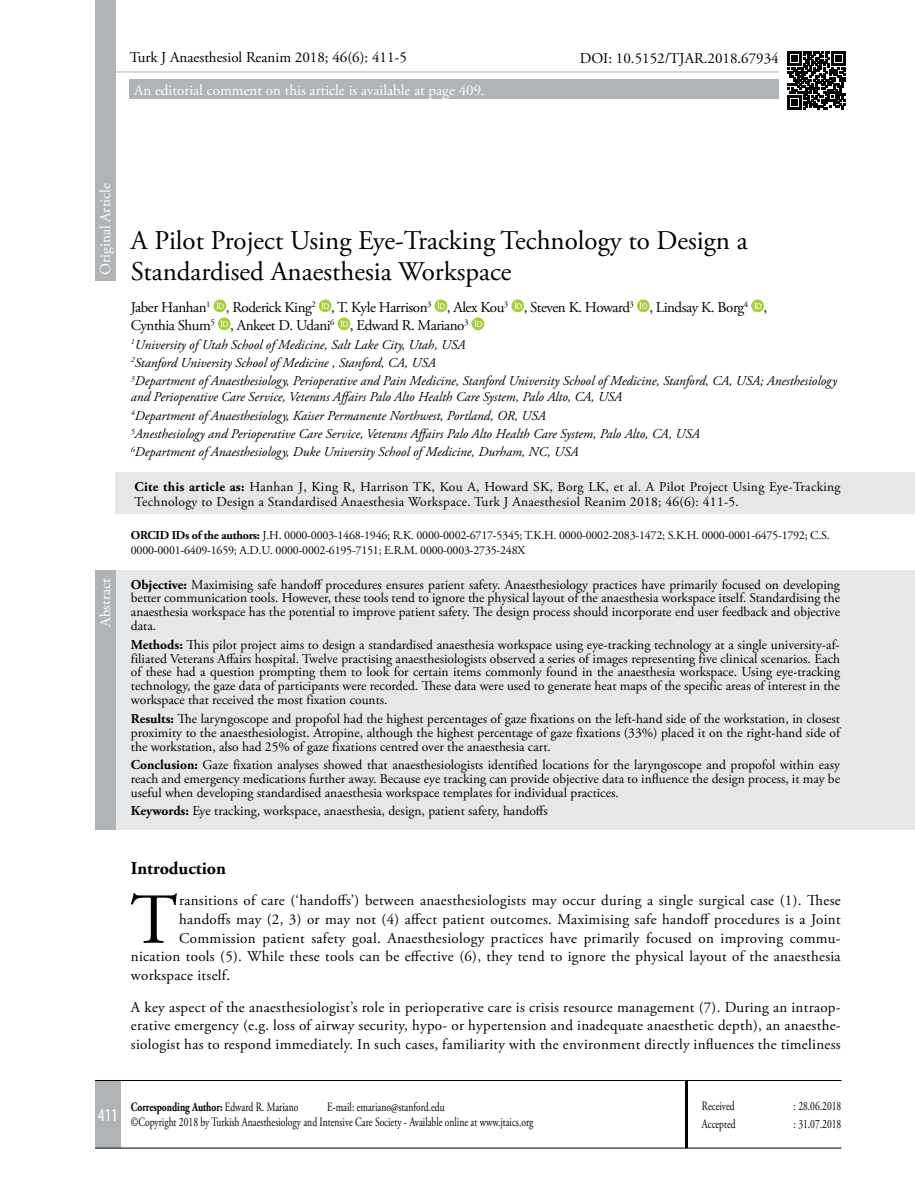
<style>
.page{position:relative;width:915px;height:1191px;background:#fff}
.page>*{position:absolute;margin:0;border:0;box-sizing:border-box;transform-origin:0 0}
.t1{font:71.55px "Adobe Garamond Pro";color:#000}
.t2{font:27px/31.5px "Adobe Garamond Pro";color:#000}
.t3{font:700 18px "Adobe Garamond Pro";color:#000}
.t4{font:condensed 18px "Myriad Pro";color:#fff}
.t5{font:15px/18.8px "Adobe Garamond Pro";letter-spacing:.02em;color:#000;text-align:justify}
.t6{font:15px/18px "Adobe Garamond Pro";letter-spacing:-.03em;color:#000}
.t7{font:15px "Adobe Garamond Pro";color:#fff}
.t8{font:15px "Adobe Garamond Pro";color:#000}
.t9{font:13.5px/14px "Adobe Garamond Pro";color:#000;text-align:justify}
.t10{font:italic 13.5px/18.3px "Adobe Garamond Pro";color:#000}
.t11{font:13.5px/15px "Adobe Garamond Pro";letter-spacing:.02em;color:#000}
.t12{font:12.75px/15px "Adobe Garamond Pro";color:#000;scale:.75 1}
.t13{font:700 12.75px "Adobe Garamond Pro";color:#000;scale:.75 1}
.t14{font:12px/15px "Adobe Garamond Pro";letter-spacing:-.02em;color:#000}
.s1{font-weight:700}
.s2{font-weight:400}
</style>
<div class="page">
<svg style="left:787px;top:51px;width:58px;height:58px"></svg>
<hr style="left:108px;top:72px;width:670px;height:1px;background:#b1b4b6">
<div style="left:95px;top:0;width:21px;height:280px;background:#b1b4b6"></div>
<div style="left:115px;top:472px;width:799px;height:42px;background:#e6e7e8"></div>
<div style="left:95px;top:1080px;width:25px;height:68px;background:#b1b4b6"></div>
<hr style="left:685px;top:1080px;width:2px;height:67px;background:#000">
<hr style="left:95px;top:1080px;width:746px;height:1px;background:#000">
<svg style="left:213px;top:299px;width:13px;height:13px"></svg>
<svg style="left:217px;top:302px;width:7px;height:7px"></svg>
<svg style="left:319px;top:299px;width:12px;height:13px"></svg>
<svg style="left:322px;top:302px;width:7px;height:7px"></svg>
<svg style="left:434px;top:299px;width:13px;height:13px"></svg>
<svg style="left:438px;top:302px;width:6px;height:7px"></svg>
<svg style="left:511px;top:299px;width:13px;height:13px"></svg>
<svg style="left:514px;top:302px;width:7px;height:7px"></svg>
<svg style="left:636px;top:299px;width:13px;height:13px"></svg>
<svg style="left:640px;top:302px;width:7px;height:7px"></svg>
<svg style="left:751px;top:299px;width:12px;height:13px"></svg>
<svg style="left:754px;top:302px;width:7px;height:7px"></svg>
<svg style="left:218px;top:317px;width:12px;height:13px"></svg>
<svg style="left:221px;top:320px;width:7px;height:7px"></svg>
<svg style="left:337px;top:317px;width:13px;height:13px"></svg>
<svg style="left:341px;top:320px;width:7px;height:7px"></svg>
<svg style="left:471px;top:317px;width:13px;height:13px"></svg>
<svg style="left:475px;top:320px;width:6px;height:7px"></svg>
<hr style="left:95px;top:1147px;width:746px;height:1px;background:#000">
<div style="left:107px;top:570px;width:807px;height:259px;background:#e6e7e8"></div>
<div style="left:95px;top:570px;width:21px;height:259px;background:#b1b4b6"></div>
<div style="left:130px;top:80px;width:648px;height:19px;background:#b1b4b6"></div>
<p class="t8" style="left:130px;top:48px;width:278px">Turk J Anaesthesiol Reanim 2018; 46(6): 411-5</p>
<p class="t8" style="left:579px;top:49px;width:200px">DOI: 10.5152/TJAR.2018.67934</p>
<p class="t7" style="left:134px;top:81px;width:352px">An editorial comment on this article is available at page 409.</p>
<p class="t7" style="left:96px;top:274px;width:93px;rotate:-90deg">Original Article</p>
<p class="t7" style="left:96px;top:626px;width:49px;rotate:-90deg">Abstract</p>
<h2 class="t2" style="left:131px;top:225px;width:618px">A Pilot Project Using Eye-Tracking Technology to Design a<br>Standardised Anaesthesia Workspace</h2>
<p class="t6" style="left:131px;top:299px;width:637px">Jaber Hanhan<sup>1</sup> , Roderick King<sup>2</sup> , T. Kyle Harrison<sup>3</sup> , Alex Kou<sup>3</sup> , Steven K. Howard<sup>3</sup> , Lindsay K. Borg<sup>4</sup> ,<br>Cynthia Shum<sup>5</sup> , Ankeet D. Udani<sup>6</sup> , Edward R. Mariano<sup>3</sup></p>
<p class="t10" style="left:131px;top:335px;width:707px"><sup>1</sup>University of Utah School of Medicine, Salt Lake City, Utah, USA<br><sup>2</sup>Stanford University School of Medicine , Stanford, CA, USA<br><sup>3</sup>Department of Anaesthesiology, Perioperative and Pain Medicine, Stanford University School of Medicine, Stanford, CA, USA; Anesthesiology</p>
<p class="t10" style="left:131px;top:388px;width:570px">and Perioperative Care Service, Veterans Affairs Palo Alto Health Care System, Palo Alto, CA, USA<br><sup>4</sup>Department of Anaesthesiology, Kaiser Permanente Northwest, Portland, OR, USA<br><sup>5</sup>Anesthesiology and Perioperative Care Service, Veterans Affairs Palo Alto Health Care System, Palo Alto, CA, USA <sup>6</sup>Department of Anaesthesiology, Duke University School of Medicine, Durham, NC, USA</p>
<p class="t11" style="left:135px;top:479px;width:707px"><span class="s1">Cite this article as:</span> Hanhan J, King R, Harrison TK, Kou A, Howard SK, Borg LK, et al. A Pilot Project Using Eye-Tracking<br>Technology to Design a Standardised Anaesthesia Workspace. Turk J Anaesthesiol Reanim 2018; 46(6): 411-5.</p>
<p class="t14" style="left:131px;top:528px;width:700px"><span class="s1">ORCID IDs of the authors:</span> J.H. 0000-0003-1468-1946; R.K. 0000-0002-6717-5345; T.K.H. 0000-0002-2083-1472; S.K.H. 0000-0001-6475-1792; C.S.<br>0000-0001-6409-1659; A.D.U. 0000-0002-6195-7151; E.R.M. 0000-0003-2735-248X</p>
<p class="t9" style="left:131px;top:578px;width:710px"><span class="s1">Objective:</span> Maximising safe handoff procedures ensures patient safety. Anaesthesiology practices have primarily focused on developing better communication tools. However, these tools tend to ignore the physical layout of the anaesthesia workspace itself. Standardising the anaesthesia workspace has the potential to improve patient safety. The design process should incorporate end user feedback and objective data.</p>
<p class="t9" style="left:131px;top:638px;width:710px"><span class="s1">Methods:</span> This pilot project aims to design a standardised anaesthesia workspace using eye-tracking technology at a single university-af&shy;filiated Veterans Affairs hospital. Twelve practising anaesthesiologists observed a series of images representing five clinical scenarios. Each of these had a question prompting them to look for certain items commonly found in the anaesthesia workspace. Using eye-tracking technology, the gaze data of participants were recorded. These data were used to generate heat maps of the specific areas of interest in the workspace that received the most fixation counts.</p>
<p class="t9" style="left:131px;top:712px;width:710px"><span class="s1">Results:</span> The laryngoscope and propofol had the highest percentages of gaze fixations on the left-hand side of the workstation, in closest proximity to the anaesthesiologist. Atropine, although the highest percentage of gaze fixations (33%) placed it on the right-hand side of the workstation, also had 25% of gaze fixations centred over the anaesthesia cart.</p>
<p class="t9" style="left:131px;top:758px;width:710px"><span class="s1">Conclusion:</span> Gaze fixation analyses showed that anaesthesiologists identified locations for the laryngoscope and propofol within easy reach and emergency medications further away. Because eye tracking can provide objective data to influence the design process, it may be useful when developing standardised anaesthesia workspace templates for individual practices.</p>
<p class="t9" style="left:131px;top:804px;width:418px"><span class="s1">Keywords:</span> Eye tracking, workspace, anaesthesia, design, patient safety, handoffs</p>
<h3 class="t3" style="left:131px;top:857px;width:97px">Introduction</h3>
<h1 class="t1" style="left:130px;top:877px;width:49px">T</h1>
<p class="t5" style="left:179px;top:891px;width:663px">ransitions of care (‘handoffs’) between anaesthesiologists may occur during a single surgical case (1). These</p>
<p class="t5" style="left:179px;top:910px;width:663px">handoffs may (2, 3) or may not (4) affect patient outcomes. Maximising safe handoff procedures is a Joint</p>
<p class="t5" style="left:179px;top:929px;width:663px">Commission patient safety goal. Anaesthesiology practices have primarily focused on improving commu-</p>
<p class="t5" style="left:131px;top:947px;width:711px">nication tools (5). While these tools can be effective (6), they tend to ignore the physical layout of the anaesthesia</p>
<p class="t5" style="left:131px;top:966px;width:101px">workspace itself.</p>
<p class="t5" style="left:131px;top:998px;width:711px">A key aspect of the anaesthesiologist’s role in perioperative care is crisis resource management (7). During an intraop&shy;erative emergency (e.g. loss of airway security, hypo- or hypertension and inadequate anaesthetic depth), an anaesthe&shy;siologist has to respond immediately. In such cases, familiarity with the environment directly influences the timeliness</p>
<h3 class="t4" style="left:98px;top:1104px;width:21px">411</h3>
<p class="t12" style="left:131px;top:1100px;width:538px;text-indent:196px">E-mail: emariano@stanford.edu<br>©Copyright 2018 by Turkish Anaesthesiology and Intensive Care Society - Available online at www.jtaics.org</p>
<p class="t12" style="left:701px;top:1098px;width:45px">Received</p>
<p class="t12" style="left:793px;top:1098px;width:65px">: 28.06.2018</p>
<p class="t13" style="left:131px;top:1100px;width:225px">Corresponding Author: <span class="s2">Edward R. Mariano</span></p>
<p class="t12" style="left:701px;top:1117px;width:46px">Accepted</p>
<p class="t12" style="left:793px;top:1117px;width:65px">: 31.07.2018</p>
</div>
